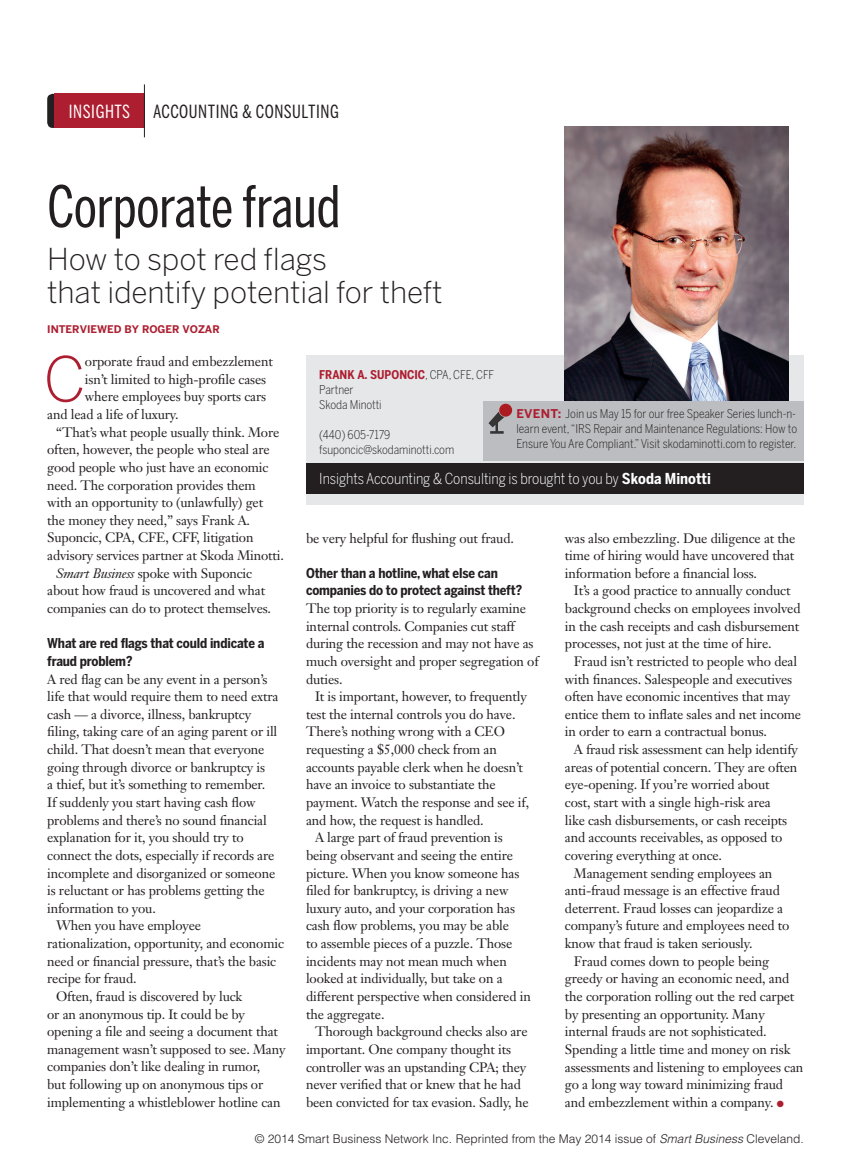
<style>
.page{position:relative;width:851px;height:1175px;background:#fff}
.page>*{position:absolute;margin:0;border:0;box-sizing:border-box;transform-origin:0 0}
.BodyDropCap{font:300 61.2px "Benton Sans";color:#ac1e30}
.Headline{font:57px "Benton Sans Comp";letter-spacing:-.005em;color:#231f20}
.Drophead{font:300 30px/33px "Benton Sans";letter-spacing:-.005em;color:#231f20}
.TopHeaderBlack{font:18px "Benton Sans Comp";letter-spacing:.03em;color:#231f20}
.TopHeaderWhite{font:18px "Benton Sans Comp";letter-spacing:.03em;color:#fff}
.InsightBroughtToYou{font:300 15px "Benton Sans Cond";letter-spacing:-.005em;color:#fff}
.Body{font:13.5px/17.7px "Janson Text";letter-spacing:-.01em;color:#231f20}
.BodyNoIndent{font:13.5px/17.7px "Janson Text";letter-spacing:-.01em;color:#231f20}
.BodySubhead{font:700 13.5px/17.7px "Benton Sans Cond";letter-spacing:-.01em;color:#231f20}
.BodyDropCap-2{font:13.5px "Janson Text";letter-spacing:-.01em;color:#231f20}
.InsightsTitleCo{font:300 12px/15px "Benton Sans Cond";letter-spacing:-.005em;color:#231f20;text-align:justify}
.t1{font:300 12px "Helvetica";color:#231f20}
.InsightsTitleCo-2{font:700 12px "Benton Sans Cond";color:#ac1e30}
.Byline{font:700 10.5px "Benton Sans";color:#ac1e30}
.s1{font-style:italic}
.s2{font-weight:300;color:#231f20}
.s3{font-weight:700}
.s4{font-family:"Benton Sans";font-weight:700;color:#ac1e30}
.s5{color:#ac1e30}
</style>
<div class="page">
<div style="left:306px;top:355px;width:497px;height:150px;background:#e6e7e9"></div>
<img style="left:565px;top:127px;width:223px;height:275px">
<div style="left:306px;top:463px;width:497px;height:31px;background:#231f20"></div>
<div style="left:483px;top:402px;width:320px;height:59px;background:#bcbdc0"></div>
<svg style="left:488px;top:404px;width:24px;height:30px"></svg>
<svg style="left:47px;top:94px;width:8px;height:34px"></svg>
<div style="left:55px;top:94px;width:89px;height:34px;background:#ac1e30"></div>
<hr style="left:144px;top:84px;width:1px;height:53px;background:#231f20">
<p class="TopHeaderWhite" style="left:69px;top:101px;width:63px">INSIGHTS</p>
<p class="TopHeaderBlack" style="left:153px;top:101px;width:187px">ACCOUNTING &amp; CONSULTING</p>
<p class="Headline" style="left:47px;top:173px;width:295px">Corporate fraud</p>
<p class="Drophead" style="left:47px;top:242px;width:397px">How to spot red flags<br>that identify potential for theft</p>
<p class="Byline" style="left:47px;top:322px;width:174px">INTERVIEWED BY ROGER VOZAR</p>
<p class="BodyDropCap" style="left:43px;top:343px;width:44px">C</p>
<p class="BodyDropCap-2" style="left:85px;top:353px;width:189px">orporate fraud and embezzlement</p>
<p class="BodyDropCap-2" style="left:85px;top:370px;width:183px">isn’t limited to high-profile cases</p>
<p class="BodyDropCap-2" style="left:85px;top:388px;width:183px">where employees buy sports cars</p>
<p class="BodyDropCap-2" style="left:47px;top:406px;width:133px">and lead a life of luxury.</p>
<p class="Body" style="left:47px;top:423px;width:238px;text-indent:9px">“That’s what people usually think. More often, however, the people who steal are good people who just have an economic need. The corporation provides them<br>with an opportunity to (unlawfully) get the money they need,” says Frank A.<br>Suponcic, CPA, CFE, CFF, litigation advisory services partner at Skoda Minotti.</p>
<p class="Body" style="left:47px;top:564px;width:225px;text-indent:9px"><span class="s1">Smart Business</span> spoke with Suponcic about how fraud is uncovered and what companies can do to protect themselves.</p>
<p class="BodySubhead" style="left:47px;top:634px;width:219px">What are red flags that could indicate a fraud problem?</p>
<p class="BodyNoIndent" style="left:47px;top:670px;width:233px">A red flag can be any event in a person’s life that would require them to need extra cash — a divorce, illness, bankruptcy filing, taking care of an aging parent or ill child. That doesn’t mean that everyone going through divorce or bankruptcy is<br>a thief, but it’s something to remember.<br>If suddenly you start having cash flow problems and there’s no sound financial explanation for it, you should try to connect the dots, especially if records are incomplete and disorganized or someone is reluctant or has problems getting the information to you.</p>
<p class="Body" style="left:47px;top:916px;width:238px;text-indent:9px">When you have employee rationalization, opportunity, and economic need or financial pressure, that’s the basic recipe for fraud.</p>
<p class="Body" style="left:47px;top:987px;width:240px;text-indent:9px">Often, fraud is discovered by luck<br>or an anonymous tip. It could be by opening a file and seeing a document that management wasn’t supposed to see. Many companies don’t like dealing in rumor,<br>but following up on anonymous tips or implementing a whistleblower hotline can</p>
<p class="InsightsTitleCo-2" style="left:319px;top:367px;width:176px">FRANK A. SUPONCIC<span class="s2">, CPA, CFE, CFF</span></p>
<p class="InsightsTitleCo" style="left:319px;top:382px;width:36px">Partner</p>
<p class="InsightsTitleCo" style="left:319px;top:397px;width:64px">Skoda Minotti</p>
<p class="InsightsTitleCo" style="left:319px;top:427px;width:72px">(440) 605-7179</p>
<p class="InsightsTitleCo" style="left:319px;top:442px;width:136px">fsuponcic@skodaminotti.com</p>
<p class="InsightBroughtToYou" style="left:319px;top:470px;width:393px">Insights Accounting &amp; Consulting is brought to you by <span class="s3">Skoda Minotti</span></p>
<p class="InsightsTitleCo" style="left:516px;top:406px;width:282px"><span class="s4">EVENT:</span> Join us May 15 for our free Speaker Series lunch-n&shy;learn event, “IRS Repair and Maintenance Regulations: How to Ensure You Are Compliant.” Visit skodaminotti.com to register.</p>
<p class="Body" style="left:306px;top:529px;width:209px">be very helpful for flushing out fraud.</p>
<p class="BodySubhead" style="left:306px;top:564px;width:218px">Other than a hotline, what else can companies do to protect against theft?</p>
<p class="BodyNoIndent" style="left:306px;top:599px;width:234px">The top priority is to regularly examine internal controls. Companies cut staff during the recession and may not have as much oversight and proper segregation of duties.</p>
<p class="Body" style="left:306px;top:687px;width:224px;text-indent:9px">It is important, however, to frequently test the internal controls you do have.<br>There’s nothing wrong with a CEO requesting a $5,000 check from an accounts payable clerk when he doesn’t have an invoice to substantiate the payment. Watch the response and see if, and how, the request is handled.</p>
<p class="Body" style="left:306px;top:828px;width:226px;text-indent:9px">A large part of fraud prevention is being observant and seeing the entire picture. When you know someone has filed for bankruptcy, is driving a new luxury auto, and your corporation has cash flow problems, you may be able<br>to assemble pieces of a puzzle. Those incidents may not mean much when looked at individually, but take on a different perspective when considered in the aggregate.</p>
<p class="Body" style="left:306px;top:1022px;width:224px;text-indent:9px">Thorough background checks also are important. One company thought its controller was an upstanding CPA; they never verified that or knew that he had been convicted for tax evasion. Sadly, he</p>
<p class="Body" style="left:565px;top:529px;width:232px;text-align:justify">was also embezzling. Due diligence at the time of hiring would have uncovered that information before a financial loss.</p>
<p class="Body" style="left:565px;top:582px;width:237px;text-indent:9px">It’s a good practice to annually conduct background checks on employees involved in the cash receipts and cash disbursement processes, not just at the time of hire.</p>
<p class="Body" style="left:565px;top:652px;width:238px;text-indent:9px">Fraud isn’t restricted to people who deal with finances. Salespeople and executives often have economic incentives that may entice them to inflate sales and net income in order to earn a contractual bonus.</p>
<p class="Body" style="left:565px;top:740px;width:234px;text-indent:9px">A fraud risk assessment can help identify areas of potential concern. They are often eye-opening. If you’re worried about cost, start with a single high-risk area<br>like cash disbursements, or cash receipts and accounts receivables, as opposed to covering everything at once.</p>
<p class="Body" style="left:565px;top:864px;width:226px;text-indent:9px">Management sending employees an anti-fraud message is an effective fraud deterrent. Fraud losses can jeopardize a company’s future and employees need to know that fraud is taken seriously.</p>
<p class="Body" style="left:565px;top:952px;width:240px;text-indent:9px">Fraud comes down to people being greedy or having an economic need, and the corporation rolling out the red carpet by presenting an opportunity. Many internal frauds are not sophisticated.<br>Spending a little time and money on risk assessments and listening to employees can go a long way toward minimizing fraud and embezzlement within a company. <span class="s5">●</span></p>
<p class="t1" style="left:255px;top:1131px;width:550px">© 2014 Smart Business Network Inc. Reprinted from the May 2014 issue of <span class="s1">Smart Business</span> Cleveland.</p>
</div>
